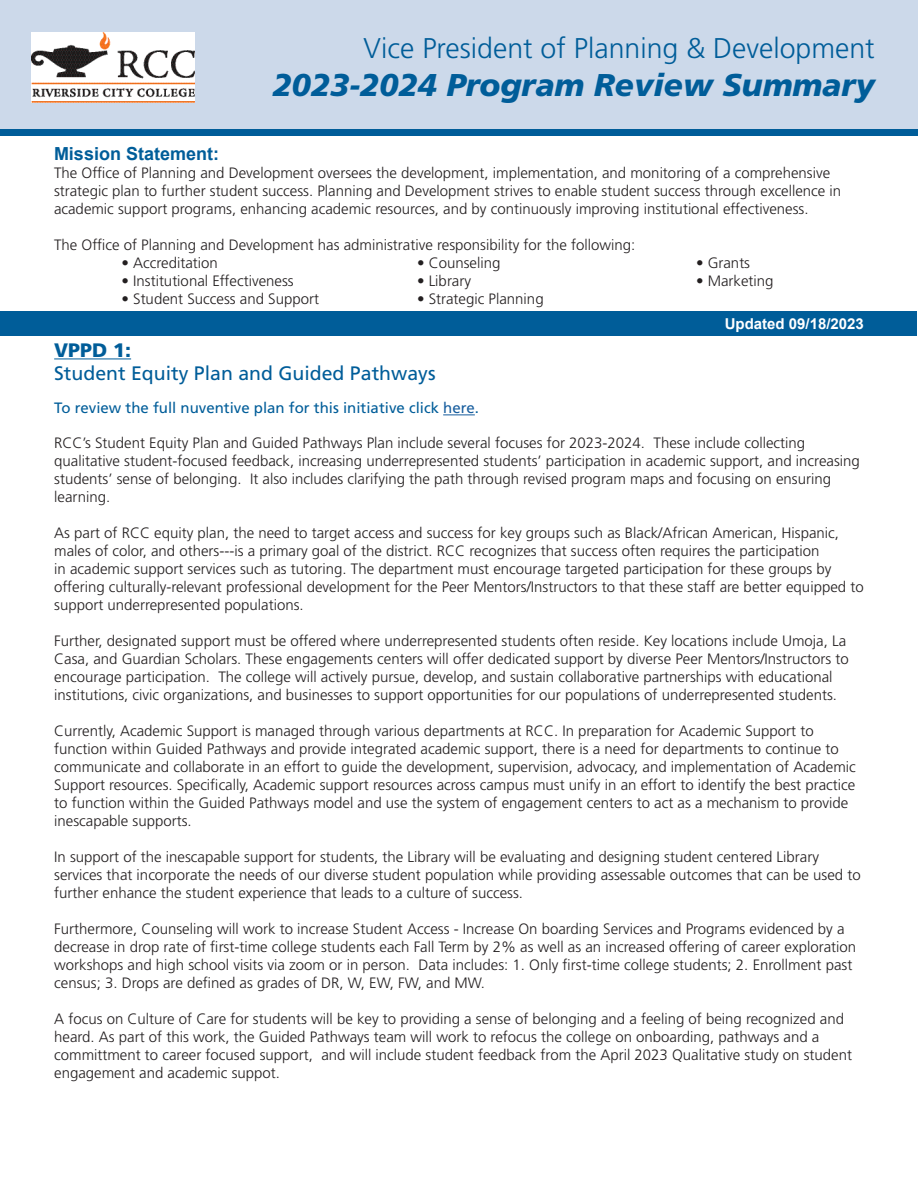
<style>
.page{position:relative;width:918px;height:1188px;background:#fff}
.page>*{position:absolute;margin:0;border:0;box-sizing:border-box;transform-origin:0 0}
.t1{font:italic 900 31.5px "Frutiger LT Std";color:#005d99}
.t2{font:300 28.5px "Frutiger LT Std";color:#005d99}
.t3{font:19.5px "Frutiger LT Std";color:#005d99}
.t4{font:900 19.5px "Frutiger LT Std";color:#005d99}
.t5{font:700 18px "Arial";color:#005d99}
.t6{font:300 15px/18px "Frutiger LT Std";color:#231f20}
.t7{font:15px "Frutiger LT Std";color:#005d99}
.t8{font:700 15px "Arial";color:#fff}
.s1{color:#175d9e}
</style>
<div class="page">
<div style="left:0;top:0;width:918px;height:130px;background:#ccd9ea"></div>
<img style="left:31px;top:33px;width:164px;height:69px">
<hr style="left:54px;top:358px;width:77px;height:1px;background:#005d99">
<hr style="left:443px;top:415px;width:32px;height:1px;background:#175d9e">
<div style="left:0;top:130px;width:918px;height:6px;background:#005d99"></div>
<div style="left:0;top:312px;width:917px;height:24px;background:#005d99"></div>
<h1 class="t2" style="left:364px;top:32px;width:513px">Vice President of Planning &amp; Development</h1>
<h1 class="t1" style="left:272px;top:66px;width:604px">2023-2024 Program Review Summary</h1>
<h2 class="t5" style="left:54px;top:141px;width:167px">Mission Statement:</h2>
<p class="t6" style="left:54px;top:164px;width:789px">The Office of Planning and Development oversees the development, implementation, and monitoring of a comprehensive strategic plan to further student success. Planning and Development strives to enable student success through excellence in academic support programs, enhancing academic resources, and by continuously improving institutional effectiveness.</p>
<p class="t6" style="left:54px;top:236px;width:583px">The Office of Planning and Development has administrative responsibility for the following:</p>
<p class="t6" style="left:122px;top:254px;width:98px">• Accreditation</p>
<p class="t6" style="left:417px;top:254px;width:85px">• Counseling</p>
<p class="t6" style="left:696px;top:254px;width:56px">• Grants</p>
<p class="t6" style="left:122px;top:272px;width:174px">• Institutional Effectiveness</p>
<p class="t6" style="left:417px;top:272px;width:56px">• Library</p>
<p class="t6" style="left:696px;top:272px;width:79px">• Marketing</p>
<p class="t6" style="left:122px;top:290px;width:199px">• Student Success and Support</p>
<p class="t6" style="left:417px;top:290px;width:128px">• Strategic Planning</p>
<p class="t8" style="left:725px;top:313px;width:141px">Updated 09/18/2023</p>
<h2 class="t4" style="left:54px;top:338px;width:78px">VPPD 1:</h2>
<h3 class="t3" style="left:54px;top:362px;width:383px">Student Equity Plan and Guided Pathways</h3>
<p class="t7" style="left:54px;top:399px;width:426px">To review the full nuventive plan for this initiative click <span class="s1">here</span>.</p>
<p class="t6" style="left:54px;top:434px;width:807px">RCC’s Student Equity Plan and Guided Pathways Plan include several focuses for 2023-2024. These include collecting qualitative student-focused feedback, increasing underrepresented students’ participation in academic support, and increasing students’ sense of belonging. It also includes clarifying the path through revised program maps and focusing on ensuring learning.</p>
<p class="t6" style="left:54px;top:524px;width:811px">As part of RCC equity plan, the need to target access and success for key groups such as Black/African American, Hispanic, males of color, and others---is a primary goal of the district. RCC recognizes that success often requires the participation<br>in academic support services such as tutoring. The department must encourage targeted participation for these groups by offering culturally-relevant professional development for the Peer Mentors/Instructors to that these staff are better equipped to support underrepresented populations.</p>
<p class="t6" style="left:54px;top:632px;width:796px">Further, designated support must be offered where underrepresented students often reside. Key locations include Umoja, La Casa, and Guardian Scholars. These engagements centers will offer dedicated support by diverse Peer Mentors/Instructors to encourage participation. The college will actively pursue, develop, and sustain collaborative partnerships with educational institutions, civic organizations, and businesses to support opportunities for our populations of underrepresented students.</p>
<p class="t6" style="left:54px;top:722px;width:803px">Currently, Academic Support is managed through various departments at RCC. In preparation for Academic Support to function within Guided Pathways and provide integrated academic support, there is a need for departments to continue to communicate and collaborate in an effort to guide the development, supervision, advocacy, and implementation of Academic Support resources. Specifically, Academic support resources across campus must unify in an effort to identify the best practice to function within the Guided Pathways model and use the system of engagement centers to act as a mechanism to provide inescapable supports.</p>
<p class="t6" style="left:54px;top:848px;width:808px">In support of the inescapable support for students, the Library will be evaluating and designing student centered Library services that incorporate the needs of our diverse student population while providing assessable outcomes that can be used to further enhance the student experience that leads to a culture of success.</p>
<p class="t6" style="left:54px;top:920px;width:804px">Furthermore, Counseling will work to increase Student Access - Increase On boarding Services and Programs evidenced by a decrease in drop rate of first-time college students each Fall Term by 2% as well as an increased offering of career exploration workshops and high school visits via zoom or in person. Data includes: 1. Only first-time college students; 2. Enrollment past census; 3. Drops are defined as grades of DR, W, EW, FW, and MW.</p>
<p class="t6" style="left:54px;top:1010px;width:799px">A focus on Culture of Care for students will be key to providing a sense of belonging and a feeling of being recognized and heard. As part of this work, the Guided Pathways team will work to refocus the college on onboarding, pathways and a committment to career focused support, and will include student feedback from the April 2023 Qualitative study on student engagement and academic suppot.</p>
</div>
